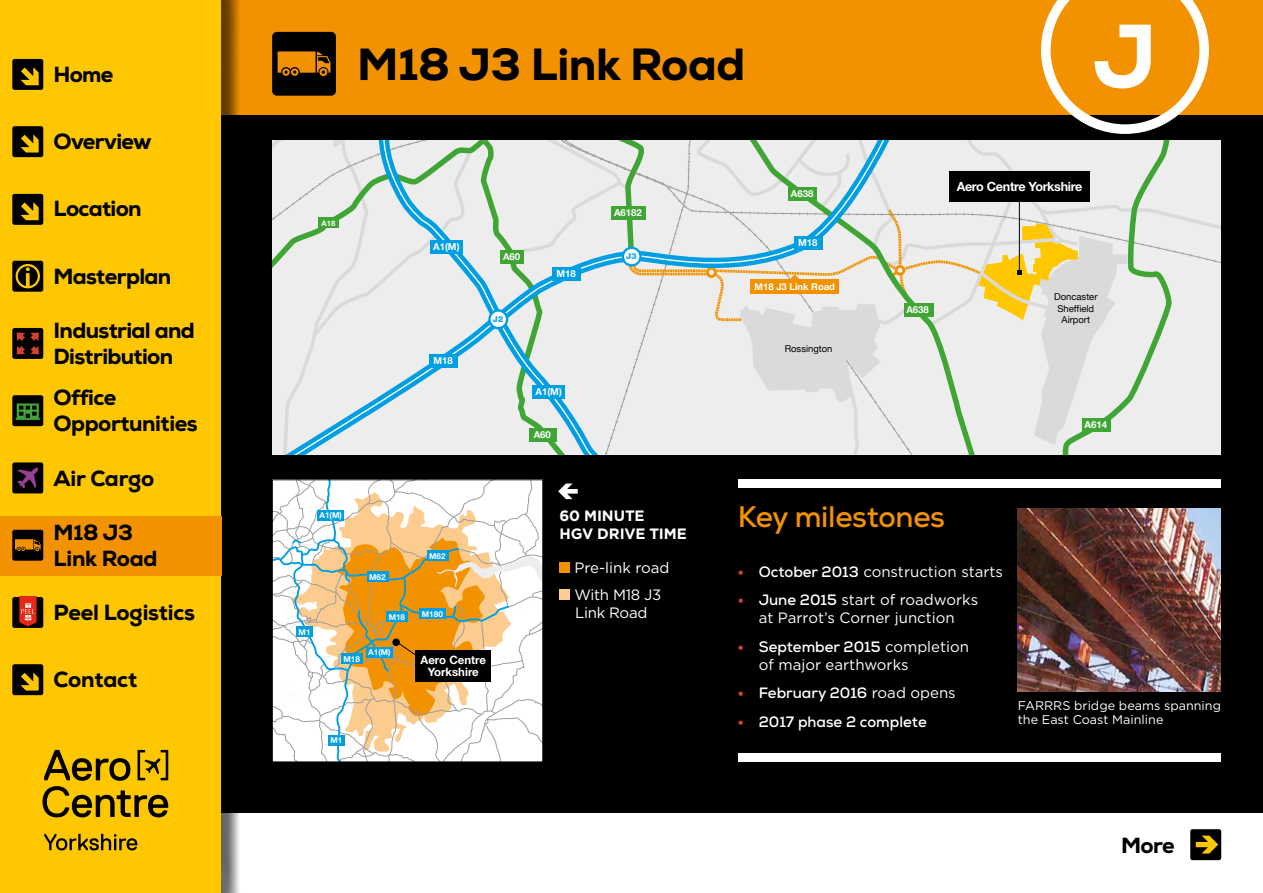
<style>
.page{position:relative;width:1263px;height:893px;background:#fff}
.page>*{position:absolute;margin:0;border:0;box-sizing:border-box;transform-origin:0 0}
.t1{font:800 89.4px "Nexa";color:#fff}
.t2{font:800 45px "Nexa";letter-spacing:-.01em;color:#000}
.t3{font:700 29.55px "Nexa";letter-spacing:-.01em;color:#f39200}
.t4{font:800 21.9px/26.2px "Nexa";letter-spacing:-.03em;color:#000}
.t5{font:800 21.9px/26.2px "Nexa";letter-spacing:-.01em;color:#000}
.t6{font:15px/18px "Gotham";color:#fff;text-align:center}
.t7{font:700 15px "Nexa";color:#fff}
.t8{font:15px/26.5px "Gotham";letter-spacing:-.02em;color:#fff}
.t9{font:700 15px/18px "Gotham";letter-spacing:-.005em;color:#fff}
.t10{font:12.6px/14.1px "Gotham";color:#fff}
.t11{font:700 12.6px "Helvetica Neue";letter-spacing:-.025em;color:#fff}
.t12{font:700 11.4px/11.4px "Helvetica Neue";color:#fff;text-align:center}
.t13{font:700 9.6px "Helvetica Neue";color:#fff}
.t14{font:9.45px/11.4px "Helvetica Neue";color:#000;text-align:center}
.t15{font:700 9.45px "Helvetica Neue";color:#fff}
.t16{font:900 8.4px "Helvetica Neue";color:#2ca8e0}
.t17{font:700 8.1px "Helvetica Neue";color:#fff}
.t18{font:700 7.5px "Helvetica Neue";color:#fff}
.s1{font-family:"Helvetica Neue";font-size:12px;color:#d1422f}
.s2{font-family:"Nexa";font-weight:700}
.s3{font-family:"Helvetica Neue";font-weight:400;font-size:12px;color:#d1422f}
.s4{font-family:"Gotham";font-weight:400}
</style>
<div class="page">
<div style="left:0;top:0;width:1263px;height:812px;background:#000"></div>
<svg style="left:914px;top:140px;width:307px;height:315px;background:#e3e5d9"></svg>
<div style="left:949px;top:171px;width:141px;height:30px;background:#000"></div>
<svg style="left:272px;top:140px;width:633px;height:315px;background:#dfe4e0"></svg>
<svg style="left:606px;top:140px;width:8px;height:315px;background:#e1e7e7"></svg>
<svg style="left:363px;top:140px;width:243px;height:315px;background:#d5e4e4"></svg>
<svg style="left:623px;top:248px;width:17px;height:17px"></svg>
<div style="left:622px;top:247px;width:20px;height:20px;border:2px solid #009fe3;border-radius:50%"></div>
<div style="left:429px;top:354px;width:29px;height:14px;background:#009fe3"></div>
<div style="left:552px;top:267px;width:29px;height:14px;background:#009fe3"></div>
<div style="left:794px;top:236px;width:28px;height:14px;background:#009fe3"></div>
<svg style="left:489px;top:310px;width:18px;height:18px"></svg>
<div style="left:488px;top:309px;width:20px;height:20px;border:2px solid #009fe3;border-radius:50%"></div>
<div style="left:430px;top:240px;width:33px;height:14px;background:#009fe3"></div>
<div style="left:532px;top:385px;width:33px;height:13px;background:#009fe3"></div>
<div style="left:0;top:0;width:1263px;height:115px;background:#f39200"></div>
<svg style="left:1041px;top:0;width:168px;height:134px"></svg>
<div style="left:272px;top:32px;width:64px;height:64px;background:#000;border-radius:5px"></div>
<svg style="left:278px;top:51px;width:52px;height:25px"></svg>
<svg style="left:274px;top:482px;width:267px;height:278px;background:#e1d0b0"></svg>
<div style="left:559px;top:563px;width:11px;height:10px;background:#f39200"></div>
<div style="left:559px;top:589px;width:11px;height:11px;background:#fccb8e"></div>
<img style="left:1018px;top:509px;width:202px;height:183px">
<div style="left:738px;top:753px;width:482px;height:9px;background:#fff"></div>
<div style="left:738px;top:480px;width:482px;height:8px;background:#fff"></div>
<svg style="left:558px;top:483px;width:20px;height:16px"></svg>
<div style="left:0;top:0;width:243px;height:893px;background:#000;opacity:.6"></div>
<div style="left:0;top:0;width:221px;height:893px;background:#fec700"></div>
<svg style="left:44px;top:834px;width:93px;height:16px"></svg>
<svg style="left:43px;top:750px;width:125px;height:67px"></svg>
<div style="left:0;top:516px;width:221px;height:60px;background:#f39200"></div>
<div style="left:12px;top:328px;width:31px;height:31px;background:#000;border-radius:2px"></div>
<svg style="left:17px;top:332px;width:22px;height:22px"></svg>
<div style="left:21px;top:337px;width:13px;height:13px;background:#000;border-radius:50%"></div>
<div style="left:12px;top:59px;width:31px;height:31px;background:#000;border-radius:2px"></div>
<svg style="left:21px;top:67px;width:18px;height:18px"></svg>
<div style="left:12px;top:126px;width:31px;height:31px;background:#000;border-radius:2px"></div>
<svg style="left:21px;top:134px;width:18px;height:19px"></svg>
<div style="left:12px;top:194px;width:31px;height:31px;background:#000;border-radius:2px"></div>
<svg style="left:21px;top:202px;width:18px;height:18px"></svg>
<div style="left:12px;top:395px;width:31px;height:31px;background:#000;border-radius:2px"></div>
<svg style="left:16px;top:403px;width:24px;height:17px"></svg>
<div style="left:12px;top:462px;width:31px;height:31px;background:#000;border-radius:2px"></div>
<svg style="left:17px;top:467px;width:21px;height:22px"></svg>
<div style="left:12px;top:530px;width:31px;height:31px;background:#000;border-radius:2px"></div>
<svg style="left:15px;top:539px;width:26px;height:12px"></svg>
<div style="left:12px;top:664px;width:31px;height:31px;background:#000;border-radius:2px"></div>
<svg style="left:21px;top:672px;width:18px;height:18px"></svg>
<svg style="left:12px;top:261px;width:31px;height:31px"></svg>
<div style="left:16px;top:264px;width:24px;height:24px;border:2px solid #fec700;border-radius:50%"></div>
<svg style="left:26px;top:267px;width:4px;height:4px"></svg>
<svg style="left:26px;top:273px;width:4px;height:14px"></svg>
<div style="left:12px;top:597px;width:31px;height:31px;background:#000;border-radius:2px"></div>
<svg style="left:19px;top:597px;width:18px;height:29px"></svg>
<div style="left:1190px;top:829px;width:31px;height:31px;background:#000;border-radius:2px"></div>
<svg style="left:1196px;top:836px;width:22px;height:17px"></svg>
<h3 class="t4" style="left:54px;top:61px;width:61px">Home</h3>
<h3 class="t4" style="left:54px;top:129px;width:100px">Overview</h3>
<h3 class="t4" style="left:54px;top:196px;width:90px">Location</h3>
<h3 class="t4" style="left:54px;top:263px;width:119px">Masterplan</h3>
<h3 class="t4" style="left:54px;top:317px;width:143px">Industrial and<br>Distribution</h3>
<h3 class="t4" style="left:54px;top:385px;width:146px">Office<br>Opportunities</h3>
<h3 class="t5" style="left:54px;top:465px;width:102px">Air Cargo</h3>
<h3 class="t5" style="left:54px;top:519px;width:106px">M18 J3<br>Link Road</h3>
<h3 class="t5" style="left:54px;top:599px;width:143px">Peel Logistics</h3>
<h3 class="t5" style="left:54px;top:667px;width:85px">Contact</h3>
<h2 class="t2" style="left:357px;top:35px;width:389px">M18 J3 Link Road</h2>
<h1 class="t1" style="left:1093px;top:-1px;width:65px">J</h1>
<p class="t18" style="left:322px;top:217px;width:15px">A18</p>
<p class="t13" style="left:433px;top:239px;width:28px">A1(M)</p>
<p class="t13" style="left:433px;top:353px;width:21px">M18</p>
<p class="t13" style="left:503px;top:249px;width:19px">A60</p>
<p class="t16" style="left:493px;top:314px;width:12px">J2</p>
<p class="t13" style="left:557px;top:266px;width:21px">M18</p>
<p class="t13" style="left:536px;top:384px;width:28px">A1(M)</p>
<p class="t13" style="left:534px;top:427px;width:19px">A60</p>
<p class="t13" style="left:614px;top:205px;width:29px">A6182</p>
<p class="t16" style="left:626px;top:251px;width:12px">J3</p>
<p class="t17" style="left:319px;top:510px;width:24px">A1(M)</p>
<p class="t17" style="left:299px;top:627px;width:13px">M1</p>
<p class="t17" style="left:369px;top:572px;width:18px">M62</p>
<p class="t17" style="left:389px;top:612px;width:18px">M18</p>
<p class="t17" style="left:343px;top:654px;width:18px">M18</p>
<p class="t17" style="left:368px;top:647px;width:24px">A1(M)</p>
<p class="t17" style="left:429px;top:551px;width:18px">M62</p>
<p class="t17" style="left:422px;top:609px;width:23px">M180</p>
<p class="t12" style="left:421px;top:655px;width:67px">Aero Centre<br>Yorkshire</p>
<p class="t17" style="left:330px;top:735px;width:13px">M1</p>
<p class="t9" style="left:559px;top:506px;width:129px">60 MINUTE<br>HGV DRIVE TIME</p>
<p class="t8" style="left:574px;top:554px;width:97px">Pre-link road<br>With M18 J3</p>
<p class="t8" style="left:575px;top:599px;width:74px">Link Road</p>
<p class="t13" style="left:791px;top:186px;width:24px">A638</p>
<p class="t13" style="left:798px;top:235px;width:21px">M18</p>
<p class="t15" style="left:755px;top:279px;width:82px">M18 J3 Link Road</p>
<p class="t14" style="left:785px;top:343px;width:49px">Rossington</p>
<p class="t11" style="left:957px;top:176px;width:127px">Aero Centre Yorkshire</p>
<p class="t13" style="left:906px;top:302px;width:24px">A638</p>
<p class="t14" style="left:1054px;top:292px;width:45px">Doncaster<br>Sheffield<br>Airport</p>
<p class="t13" style="left:1084px;top:417px;width:24px">A614</p>
<h3 class="t3" style="left:738px;top:498px;width:209px">Key milestones</h3>
<p class="t6" style="left:738px;top:562px;width:267px"><span class="s1">•</span> <span class="s2">October 2013</span> construction starts</p>
<p class="t6" style="left:738px;top:591px;width:242px"><span class="s1">•</span> <span class="s2">June 2015</span> start of roadworks at Parrot’s Corner junction</p>
<p class="t7" style="left:738px;top:637px;width:233px"><span class="s3">•</span> September 2015 <span class="s4">completion</span></p>
<p class="t6" style="left:759px;top:655px;width:151px">of major earthworks</p>
<p class="t7" style="left:738px;top:683px;width:219px"><span class="s3">•</span> February 2016 <span class="s4">road opens</span></p>
<p class="t7" style="left:738px;top:712px;width:190px"><span class="s3">•</span> 2017 phase 2 complete</p>
<p class="t10" style="left:1018px;top:698px;width:205px">FARRRS bridge beams spanning the East Coast Mainline</p>
<h3 class="t4" style="left:1121px;top:832px;width:55px">More</h3>
</div>
